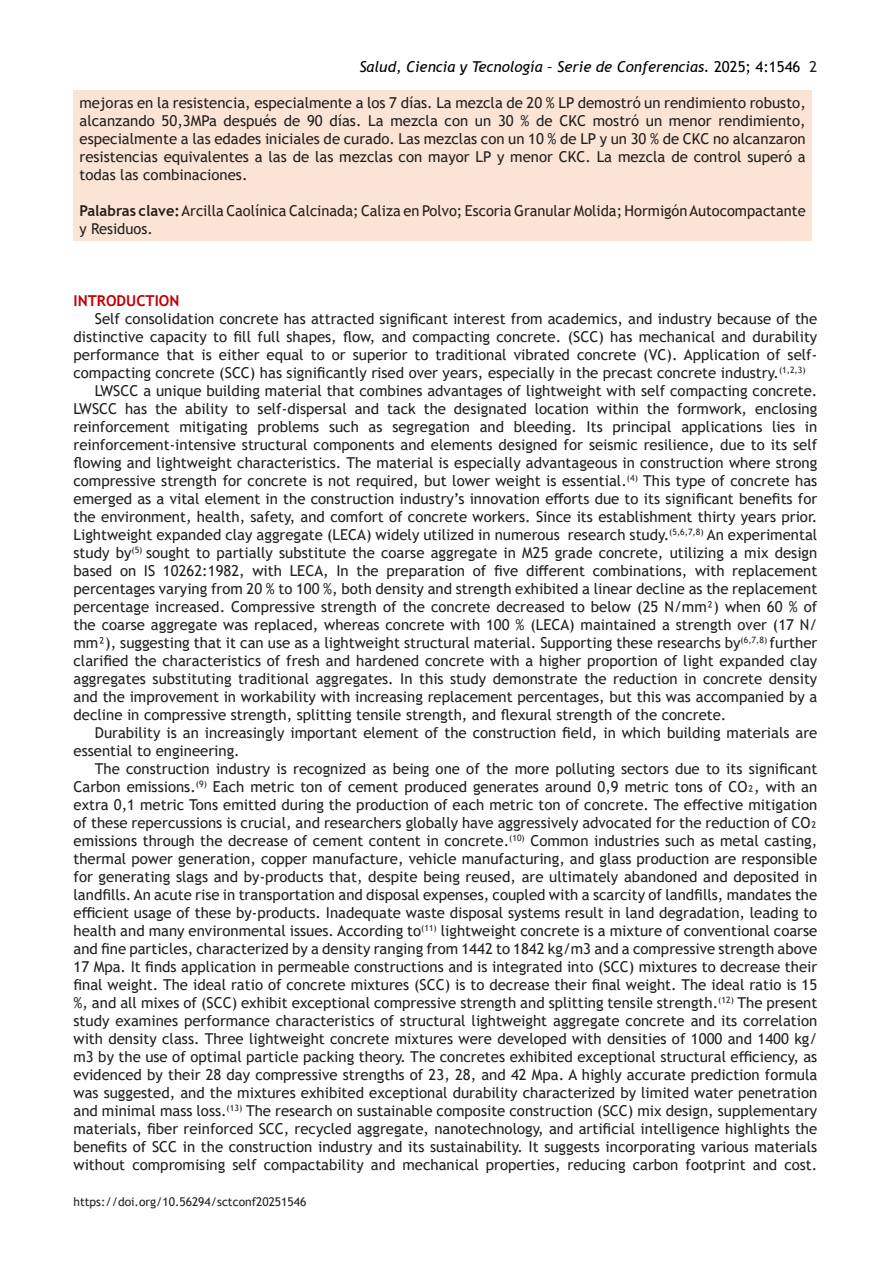
<style>
.page{position:relative;width:893px;height:1263px;background:#fff}
.page>*{position:absolute;margin:0;border:0;box-sizing:border-box;transform-origin:0 0}
.t1{font:15px/18px "Trebuchet MS";color:#231f20;text-align:justify}
.t2{font:italic 15px "Trebuchet MS";color:#000}
.t3{font:700 15px "Trebuchet MS";color:#c00000}
.t4{font:12px "Trebuchet MS";color:#231f20}
.s1{font-style:normal}
.s2{font-style:normal;color:#231f20}
.s3{font-weight:700}
</style>
<div class="page">
<div style="left:74px;top:90px;width:738px;height:150px;background:#fbe4d5"></div>
<p class="t2" style="left:359px;top:58px;width:459px">Salud, Ciencia y Tecnología – Serie de Conferencias. <span class="s1">2025; 4:1546</span> <span class="s2">2</span></p>
<p class="t1" style="left:80px;top:94px;width:728px">mejoras en la resistencia, especialmente a los 7 días. La mezcla de 20 % LP demostró un rendimiento robusto, alcanzando 50,3MPa después de 90 días. La mezcla con un 30 % de CKC mostró un menor rendimiento, especialmente a las edades iniciales de curado. Las mezclas con un 10 % de LP y un 30 % de CKC no alcanzaron resistencias equivalentes a las de las mezclas con mayor LP y menor CKC. La mezcla de control superó a todas las combinaciones.</p>
<p class="t1" style="left:80px;top:202px;width:728px"><span class="s3">Palabras clave:</span> Arcilla Caolínica Calcinada; Caliza en Polvo; Escoria Granular Molida; Hormigón Autocompactante y Residuos.</p>
<p class="t3" style="left:74px;top:291px;width:107px">INTRODUCTION</p>
<p class="t1" style="left:74px;top:310px;width:745px;text-indent:21px">Self consolidation concrete has attracted significant interest from academics, and industry because of the distinctive capacity to fill full shapes, flow, and compacting concrete. (SCC) has mechanical and durability performance that is either equal to or superior to traditional vibrated concrete (VC). Application of self&shy;compacting concrete (SCC) has significantly rised over years, especially in the precast concrete industry.<sup>(1,2,3)</sup></p>
<p class="t1" style="left:74px;top:382px;width:745px;text-indent:21px">LWSCC a unique building material that combines advantages of lightweight with self compacting concrete.<br>LWSCC has the ability to self-dispersal and tack the designated location within the formwork, enclosing reinforcement mitigating problems such as segregation and bleeding. Its principal applications lies in reinforcement-intensive structural components and elements designed for seismic resilience, due to its self flowing and lightweight characteristics. The material is especially advantageous in construction where strong compressive strength for concrete is not required, but lower weight is essential.<sup>(4)</sup> This type of concrete has emerged as a vital element in the construction industry’s innovation efforts due to its significant benefits for the environment, health, safety, and comfort of concrete workers. Since its establishment thirty years prior.<br>Lightweight expanded clay aggregate (LECA) widely utilized in numerous research study.<sup>(5,6,7,8)</sup> An experimental study by<sup>(5)</sup> sought to partially substitute the coarse aggregate in M25 grade concrete, utilizing a mix design based on IS 10262:1982, with LECA, In the preparation of five different combinations, with replacement percentages varying from 20 % to 100 %, both density and strength exhibited a linear decline as the replacement percentage increased. Compressive strength of the concrete decreased to below (25 N/mm²) when 60 % of the coarse aggregate was replaced, whereas concrete with 100 % (LECA) maintained a strength over (17 N/ mm²), suggesting that it can use as a lightweight structural material. Supporting these researchs by<sup>(6,7,8)</sup> further clarified the characteristics of fresh and hardened concrete with a higher proportion of light expanded clay aggregates substituting traditional aggregates. In this study demonstrate the reduction in concrete density and the improvement in workability with increasing replacement percentages, but this was accompanied by a decline in compressive strength, splitting tensile strength, and flexural strength of the concrete.</p>
<p class="t1" style="left:74px;top:724px;width:745px;text-indent:21px">Durability is an increasingly important element of the construction field, in which building materials are essential to engineering.</p>
<p class="t1" style="left:74px;top:760px;width:745px;text-indent:21px">The construction industry is recognized as being one of the more polluting sectors due to its significant Carbon emissions.<sup>(9)</sup> Each metric ton of cement produced generates around 0,9 metric tons of CO₂, with an extra 0,1 metric Tons emitted during the production of each metric ton of concrete. The effective mitigation of these repercussions is crucial, and researchers globally have aggressively advocated for the reduction of CO₂ emissions through the decrease of cement content in concrete.<sup>(10)</sup> Common industries such as metal casting, thermal power generation, copper manufacture, vehicle manufacturing, and glass production are responsible for generating slags and by-products that, despite being reused, are ultimately abandoned and deposited in landfills. An acute rise in transportation and disposal expenses, coupled with a scarcity of landfills, mandates the efficient usage of these by-products. Inadequate waste disposal systems result in land degradation, leading to health and many environmental issues. According to<sup>(11)</sup> lightweight concrete is a mixture of conventional coarse and fine particles, characterized by a density ranging from 1442 to 1842 kg/m3 and a compressive strength above 17 Mpa. It finds application in permeable constructions and is integrated into (SCC) mixtures to decrease their final weight. The ideal ratio of concrete mixtures (SCC) is to decrease their final weight. The ideal ratio is 15 %, and all mixes of (SCC) exhibit exceptional compressive strength and splitting tensile strength.<sup>(12)</sup> The present study examines performance characteristics of structural lightweight aggregate concrete and its correlation with density class. Three lightweight concrete mixtures were developed with densities of 1000 and 1400 kg/ m3 by the use of optimal particle packing theory. The concretes exhibited exceptional structural efficiency, as evidenced by their 28 day compressive strengths of 23, 28, and 42 Mpa. A highly accurate prediction formula was suggested, and the mixtures exhibited exceptional durability characterized by limited water penetration and minimal mass loss.<sup>(13)</sup> The research on sustainable composite construction (SCC) mix design, supplementary materials, fiber reinforced SCC, recycled aggregate, nanotechnology, and artificial intelligence highlights the benefits of SCC in the construction industry and its sustainability. It suggests incorporating various materials without compromising self compactability and mechanical properties, reducing carbon footprint and cost.</p>
<p class="t4" style="left:74px;top:1194px;width:234px">https://doi.org/10.56294/sctconf20251546</p>
</div>
